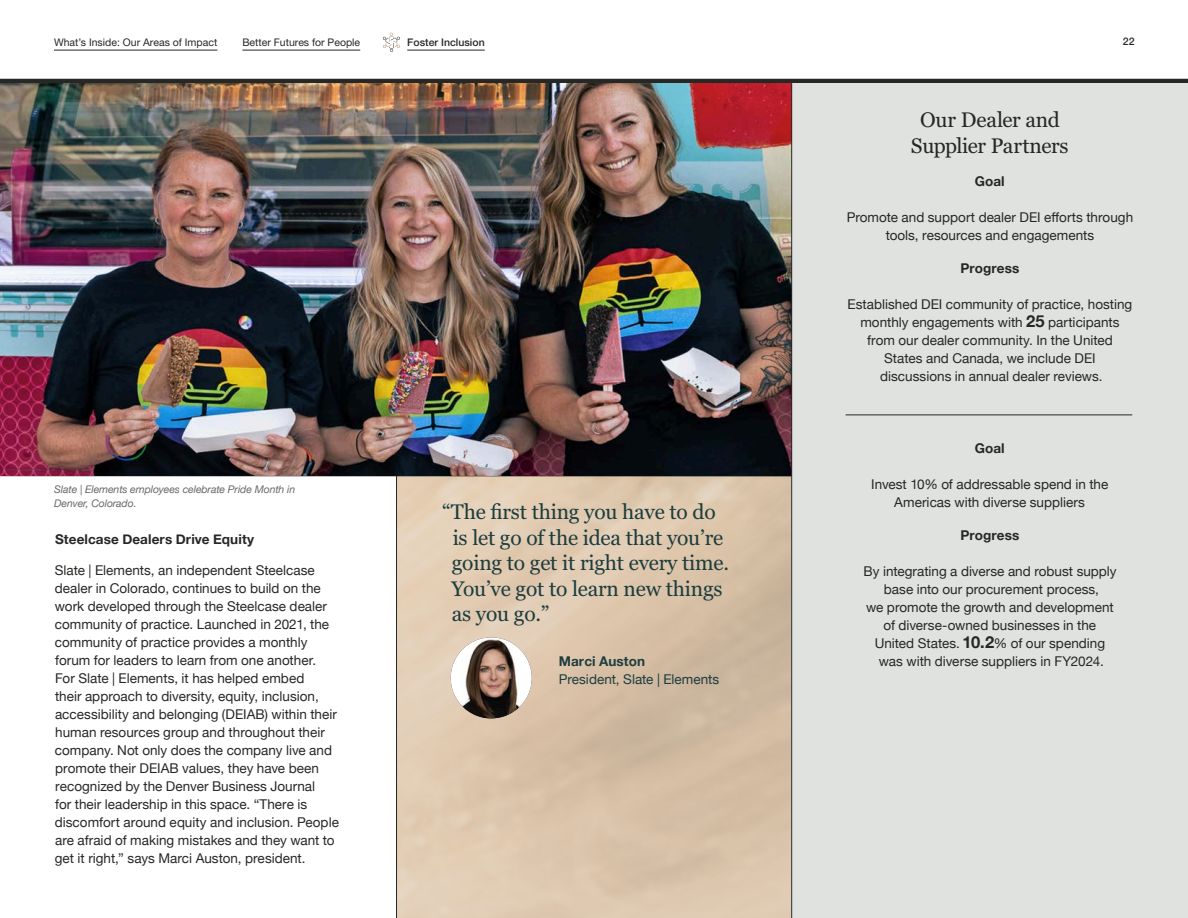
<style>
.page{position:relative;width:1188px;height:918px;background:#fff}
.page>*{position:absolute;margin:0;border:0;box-sizing:border-box;transform-origin:0 0}
.Quote_Paragraph{font:21px/25.5px "Georgia Pro";letter-spacing:-.01em;color:#1d3d3e}
.Goal_Headline{font:21px/25.5px "Georgia Pro";letter-spacing:-.015em;color:#272725;text-align:center}
.Body_Standard{font:13.5px/18px "Helvetica Neue";color:#272725}
.Progress_Text{font:13.5px/18px "Helvetica Neue";color:#272725;text-align:center}
.Goal_Text{font:13.5px/18px "Helvetica Neue";color:#272725;text-align:center}
.Article_Title{font:700 13.5px "Helvetica Neue";letter-spacing:.01em;color:#272725}
.Quote_Paragraph-2{font:13.5px "Helvetica Neue";color:#1d3d3e}
.Progress_Subhead{font:700 13.5px "Helvetica Neue";letter-spacing:.005em;color:#272725}
.Quote_Paragraph-3{font:700 13.5px "Helvetica Neue";letter-spacing:.01em;color:#1d3d3e}
.Goal_Subhead{font:700 13.5px "Helvetica Neue";letter-spacing:.005em;color:#272725}
.Better_Futures_Paragraph{font:italic 10.5px/13.5px "Helvetica Neue";letter-spacing:-.01em;color:#686867}
.t1{font:10.5px "Helvetica Neue LT Pro";color:#272725}
.t2{font:500 10.5px "Helvetica Neue LT Pro";color:#272725}
.s1{font-weight:700;font-size:16.5px}
</style>
<div class="page">
<hr style="left:0;top:79px;width:1188px;height:4px;background:#272725">
<hr style="left:242px;top:50px;width:118px;height:1px;background:#272725">
<hr style="left:54px;top:50px;width:163px;height:1px;background:#272725">
<hr style="left:407px;top:50px;width:78px;height:1px;background:#272725">
<svg style="left:383px;top:33px;width:17px;height:19px"></svg>
<img style="left:397px;top:477px;width:394px;height:441px">
<div style="left:792px;top:83px;width:396px;height:835px;background:#dfe2de"></div>
<img style="left:0;top:83px;width:791px;height:393px">
<hr style="left:846px;top:415px;width:286px;height:1px;background:#272725">
<img style="left:451px;top:637px;width:81px;height:81px;border-radius:40px">
<hr style="left:0;top:476px;width:792px;height:1px;background:#272725">
<hr style="left:791px;top:83px;width:1px;height:835px;background:#272725">
<hr style="left:396px;top:476px;width:1px;height:442px;background:#272725">
<p class="t1" style="left:54px;top:36px;width:165px">What’s Inside: Our Areas of Impact</p>
<p class="t1" style="left:242px;top:36px;width:119px">Better Futures for People</p>
<p class="t2" style="left:407px;top:36px;width:79px">Foster Inclusion</p>
<p class="t2" style="left:1123px;top:35px;width:13px">22</p>
<p class="Better_Futures_Paragraph" style="left:54px;top:483px;width:242px">Slate | Elements employees celebrate Pride Month in<br>Denver, Colorado.</p>
<p class="Article_Title" style="left:55px;top:528px;width:201px">Steelcase Dealers Drive Equity</p>
<p class="Body_Standard" style="left:55px;top:562px;width:286px">Slate | Elements, an independent Steelcase dealer in Colorado, continues to build on the work developed through the Steelcase dealer community of practice. Launched in 2021, the community of practice provides a monthly forum for leaders to learn from one another.<br>For Slate | Elements, it has helped embed<br>their approach to diversity, equity, inclusion, accessibility and belonging (DEIAB) within their human resources group and throughout their company. Not only does the company live and promote their DEIAB values, they have been recognized by the Denver Business Journal<br>for their leadership in this space. “There is discomfort around equity and inclusion. People are afraid of making mistakes and they want to get it right,” says Marci Auston, president.</p>
<p class="Quote_Paragraph" style="left:451px;top:500px;width:279px;text-indent:-9px">“The first thing you have to do is let go of the idea that you’re going to get it right every time.<br>You’ve got to learn new things as you go.”</p>
<p class="Goal_Headline" style="left:911px;top:108px;width:159px">Our Dealer and<br>Supplier Partners</p>
<p class="Goal_Subhead" style="left:975px;top:170px;width:31px">Goal</p>
<p class="Goal_Text" style="left:847px;top:209px;width:288px">Promote and support dealer DEI efforts through tools, resources and engagements</p>
<p class="Progress_Subhead" style="left:961px;top:257px;width:60px">Progress</p>
<p class="Progress_Text" style="left:848px;top:296px;width:286px">Established DEI community of practice, hosting monthly engagements with <span class="s1">25</span> participants from our dealer community. In the United States and Canada, we include DEI discussions in annual dealer reviews.</p>
<p class="Goal_Subhead" style="left:975px;top:437px;width:31px">Goal</p>
<p class="Goal_Text" style="left:871px;top:476px;width:239px">Invest 10% of addressable spend in the<br>Americas with diverse suppliers</p>
<p class="Progress_Subhead" style="left:961px;top:524px;width:60px">Progress</p>
<p class="Body_Standard" style="left:864px;top:563px;width:255px;text-align:center">By integrating a diverse and robust supply base into our procurement process,<br>we promote the growth and development of diverse-owned businesses in the United States. <span class="s1">10.2</span>% of our spending</p>
<p class="Quote_Paragraph-3" style="left:559px;top:651px;width:88px">Marci Auston</p>
<p class="Body_Standard" style="left:879px;top:653px;width:226px">was with diverse suppliers in FY2024.</p>
<p class="Quote_Paragraph-2" style="left:559px;top:670px;width:162px">President, Slate | Elements</p>
</div>
